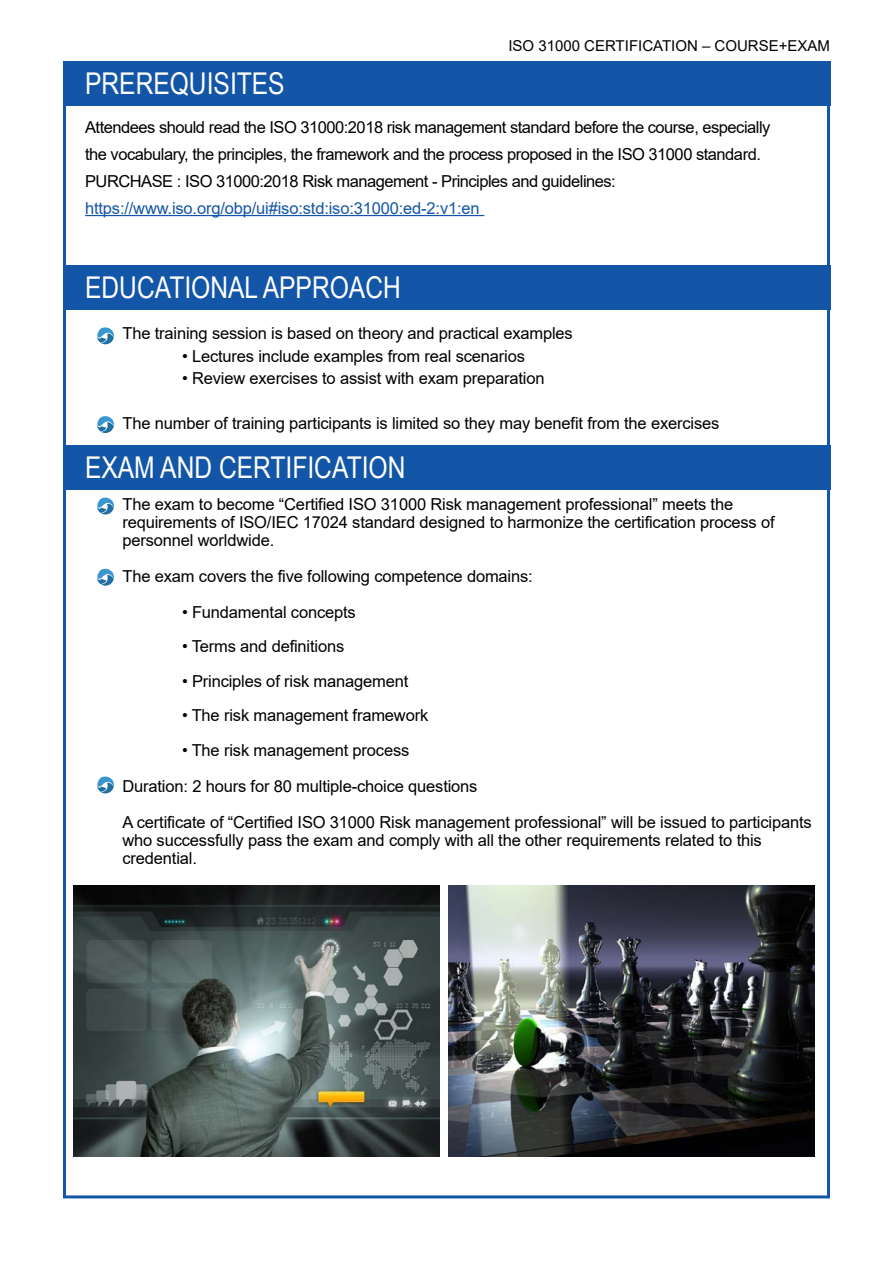
<style>
.page{position:relative;width:893px;height:1263px;background:#fff}
.page>*{position:absolute;margin:0;border:0;box-sizing:border-box;transform-origin:0 0}
.t1{font:30px "Arial Narrow";color:#fff}
.t2{font:16.5px/18px "Arial";letter-spacing:-.01em;color:#000}
.t3{font:16.5px/27px "Arial";letter-spacing:-.03em;color:#000}
.t4{font:16.5px "Arial";letter-spacing:-.01em;color:#1355a6}
.t5{font:15px "Arial";color:#000}
</style>
<div class="page">
<hr style="left:85px;top:215px;width:399px;height:1px;background:#1355a6">
<div style="left:63px;top:61px;width:767px;height:45px;background:#1355a6"></div>
<div style="left:63px;top:265px;width:767px;height:45px;background:#1355a6"></div>
<div style="left:63px;top:445px;width:767px;height:45px;background:#1355a6"></div>
<svg style="left:97px;top:327px;width:17px;height:17px"></svg>
<svg style="left:97px;top:498px;width:17px;height:16px"></svg>
<svg style="left:97px;top:569px;width:17px;height:17px"></svg>
<svg style="left:97px;top:776px;width:17px;height:17px"></svg>
<svg style="left:97px;top:416px;width:17px;height:17px"></svg>
<img style="left:74px;top:886px;width:365px;height:271px">
<img style="left:449px;top:886px;width:365px;height:271px">
<h1 class="t1" style="left:85px;top:62px;width:201px">PREREQUISITES</h1>
<p class="t5" style="left:508px;top:35px;width:323px">ISO 31000 CERTIFICATION – COURSE+EXAM</p>
<p class="t3" style="left:85px;top:113px;width:687px">Attendees should read the ISO 31000:2018 risk management standard before the course, especially the vocabulary, the principles, the framework and the process proposed in the ISO 31000 standard.<br>PURCHASE : ISO 31000:2018 Risk management - Principles and guidelines:</p>
<p class="t4" style="left:85px;top:197px;width:396px">https://www.iso.org/obp/ui#iso:std:iso:31000:ed-2:v1:en</p>
<h1 class="t1" style="left:85px;top:266px;width:317px">EDUCATIONAL APPROACH</h1>
<p class="t2" style="left:122px;top:324px;width:452px">The training session is based on theory and practical examples</p>
<p class="t2" style="left:182px;top:347px;width:344px">• Lectures include examples from real scenarios</p>
<p class="t2" style="left:182px;top:369px;width:364px">• Review exercises to assist with exam preparation</p>
<p class="t2" style="left:122px;top:414px;width:598px">The number of training participants is limited so they may benefit from the exercises</p>
<h1 class="t1" style="left:85px;top:445px;width:322px">EXAM AND CERTIFICATION</h1>
<p class="t2" style="left:122px;top:495px;width:654px">The exam to become “Certified ISO 31000 Risk management professional” meets the requirements of ISO/IEC 17024 standard designed to harmonize the certification process of personnel worldwide.</p>
<p class="t2" style="left:122px;top:567px;width:412px">The exam covers the five following competence domains:</p>
<p class="t2" style="left:182px;top:603px;width:175px">• Fundamental concepts</p>
<p class="t2" style="left:182px;top:637px;width:164px">• Terms and definitions</p>
<p class="t2" style="left:182px;top:672px;width:228px">• Principles of risk management</p>
<p class="t2" style="left:182px;top:706px;width:248px">• The risk management framework</p>
<p class="t2" style="left:122px;top:732px;width:691px;line-height:36px;text-indent:60px">• The risk management process<br>Duration: 2 hours for 80 multiple-choice questions<br>A certificate of “Certified ISO 31000 Risk management professional” will be issued to participants</p>
<p class="t2" style="left:122px;top:831px;width:641px">who successfully pass the exam and comply with all the other requirements related to this credential.</p>
</div>
